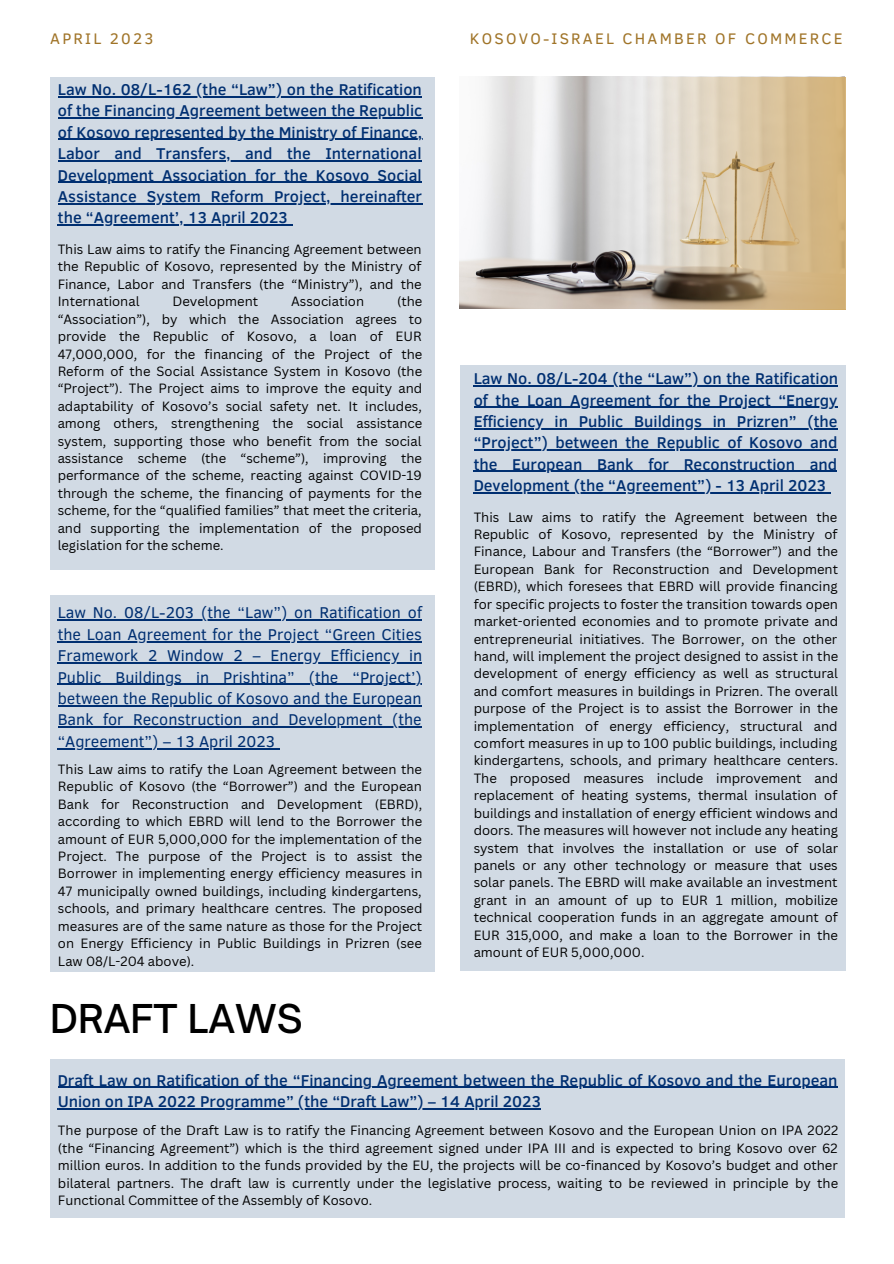
<style>
.page{position:relative;width:894px;height:1264px;background:#fff}
.page>*{position:absolute;margin:0;border:0;box-sizing:border-box;transform-origin:0 0}
.t1{font:500 38.1px "Open Sauce One";color:#000}
.t2{font:500 16.05px/21.5px "Clear Sans";color:#002f71;text-align:justify}
.t3{font:16.05px/21.5px "Clear Sans";color:#002f71;text-align:justify}
.t4{font:15.75px "Clear Sans";letter-spacing:.14em;color:#a07428}
.t5{font:13.05px/17.4px "Canva Sans";color:#000;text-align:justify}
</style>
<div class="page">
<div style="left:50px;top:77px;width:384px;height:492px;background:#d1dae4"></div>
<div style="left:460px;top:366px;width:385px;height:604px;background:#d1dae4"></div>
<div style="left:50px;top:595px;width:384px;height:376px;background:#d1dae4"></div>
<img style="left:459px;top:77px;width:184px;height:232px">
<svg style="left:643px;top:77px;width:202px;height:232px;background:#d1be9f"></svg>
<div style="left:50px;top:1059px;width:794px;height:158px;background:#d1dae4"></div>
<hr style="left:58px;top:96px;width:364px;height:1px;background:#002f71">
<hr style="left:58px;top:117px;width:364px;height:1px;background:#002f71">
<hr style="left:58px;top:139px;width:364px;height:1px;background:#002f71">
<hr style="left:58px;top:160px;width:363px;height:1px;background:#002f71">
<hr style="left:58px;top:182px;width:363px;height:1px;background:#002f71">
<hr style="left:58px;top:203px;width:364px;height:1px;background:#002f71">
<hr style="left:58px;top:224px;width:230px;height:1px;background:#002f71">
<hr style="left:473px;top:385px;width:365px;height:1px;background:#002f71">
<hr style="left:473px;top:406px;width:364px;height:2px;background:#002f71">
<hr style="left:473px;top:428px;width:364px;height:1px;background:#002f71">
<hr style="left:473px;top:449px;width:364px;height:1px;background:#002f71">
<hr style="left:473px;top:471px;width:364px;height:1px;background:#002f71">
<hr style="left:473px;top:492px;width:352px;height:1px;background:#002f71">
<hr style="left:58px;top:619px;width:364px;height:1px;background:#002f71">
<hr style="left:58px;top:641px;width:364px;height:1px;background:#002f71">
<hr style="left:58px;top:662px;width:364px;height:1px;background:#002f71">
<hr style="left:58px;top:683px;width:363px;height:2px;background:#002f71">
<hr style="left:58px;top:705px;width:363px;height:1px;background:#002f71">
<hr style="left:58px;top:726px;width:363px;height:1px;background:#002f71">
<hr style="left:58px;top:748px;width:217px;height:1px;background:#002f71">
<hr style="left:58px;top:1086px;width:779px;height:1px;background:#002f71">
<hr style="left:58px;top:1108px;width:483px;height:1px;background:#002f71">
<p class="t4" style="left:50px;top:27px;width:105px">APRIL 2023</p>
<p class="t4" style="left:470px;top:27px;width:374px">KOSOVO-ISRAEL CHAMBER OF COMMERCE</p>
<p class="t2" style="left:58px;top:78px;width:366px">Law No. 08/L-162 (the “Law”) on the Ratification of the Financing Agreement between the Republic of Kosovo represented by the Ministry of Finance, Labor and Transfers, and the International Development Association for the Kosovo Social Assistance System Reform Project, hereinafter the “Agreement’, 13 April 2023</p>
<p class="t5" style="left:58px;top:240px;width:365px">This Law aims to ratify the Financing Agreement between the Republic of Kosovo, represented by the Ministry of Finance, Labor and Transfers (the “Ministry”), and the International</p>
<p class="t5" style="left:58px;top:292px;width:366px;text-indent:339px">(the “Association”), by which the Association agrees to provide the Republic of Kosovo, a loan of EUR 47,000,000, for the financing of the Project of the Reform of the Social Assistance System in Kosovo (the “Project”). The Project aims to improve the equity and adaptability of Kosovo’s social safety net. It includes, among others, strengthening the social assistance system, supporting those who benefit from the social assistance scheme (the “scheme”), improving the performance of the scheme, reacting against COVID-19 through the scheme, the financing of payments for the scheme, for the “qualified families” that meet the criteria, and supporting the implementation of the proposed legislation for the scheme.</p>
<p class="t5" style="left:172px;top:292px;width:87px">Development</p>
<p class="t5" style="left:291px;top:292px;width:74px">Association</p>
<p class="t3" style="left:58px;top:601px;width:366px">Law No. 08/L-203 (the “Law”) on Ratification of the Loan Agreement for the Project “Green Cities Framework 2 Window 2 – Energy Efficiency in Public Buildings in Prishtina” (the “Project’) between the Republic of Kosovo and the European Bank for Reconstruction and Development (the “Agreement”) – 13 April 2023</p>
<p class="t5" style="left:58px;top:760px;width:366px">This Law aims to ratify the Loan Agreement between the Republic of Kosovo (the “Borrower”) and the European Bank for Reconstruction and Development (EBRD), according to which EBRD will lend to the Borrower the amount of EUR 5,000,000 for the implementation of the Project. The purpose of the Project is to assist the Borrower in implementing energy efficiency measures in 47 municipally owned buildings, including kindergartens, schools, and primary healthcare centres. The proposed measures are of the same nature as those for the Project on Energy Efficiency in Public Buildings in Prizren (see Law 08/L-204 above).</p>
<h1 class="t1" style="left:50px;top:994px;width:254px">DRAFT LAWS</h1>
<p class="t2" style="left:473px;top:367px;width:366px">Law No. 08/L-204 (the “Law”) on the Ratification of the Loan Agreement for the Project “Energy Efficiency in Public Buildings in Prizren” (the “Project”) between the Republic of Kosovo and the European Bank for Reconstruction and Development (the “Agreement”) - 13 April 2023</p>
<p class="t5" style="left:473px;top:508px;width:366px">This Law aims to ratify the Agreement between the Republic of Kosovo, represented by the Ministry of Finance, Labour and Transfers (the “Borrower”) and the European Bank for Reconstruction and Development (EBRD), which foresees that EBRD will provide financing for specific projects to foster the transition towards open market-oriented economies and to promote private and entrepreneurial initiatives. The Borrower, on the other hand, will implement the project designed to assist in the development of energy efficiency as well as structural and comfort measures in buildings in Prizren. The overall purpose of the Project is to assist the Borrower in the implementation of energy efficiency, structural and comfort measures in up to 100 public buildings, including kindergartens, schools, and primary healthcare centers.<br>The proposed measures include improvement and replacement of heating systems, thermal insulation of buildings and installation of energy efficient windows and doors. The measures will however not include any heating system that involves the installation or use of solar panels or any other technology or measure that uses solar panels. The EBRD will make available an investment grant in an amount of up to EUR 1 million, mobilize technical cooperation funds in an aggregate amount of EUR 315,000, and make a loan to the Borrower in the amount of EUR 5,000,000.</p>
<p class="t2" style="left:58px;top:1068px;width:781px">Draft Law on Ratification of the “Financing Agreement between the Republic of Kosovo and the European<br>Union on IPA 2022 Programme” (the “Draft Law”) – 14 April 2023</p>
<p class="t5" style="left:58px;top:1121px;width:781px">The purpose of the Draft Law is to ratify the Financing Agreement between Kosovo and the European Union on IPA 2022 (the “Financing Agreement”) which is the third agreement signed under IPA III and is expected to bring Kosovo over 62 million euros. In addition to the funds provided by the EU, the projects will be co-financed by Kosovo’s budget and other bilateral partners. The draft law is currently under the legislative process, waiting to be reviewed in principle by the Functional Committee of the Assembly of Kosovo.</p>
</div>
